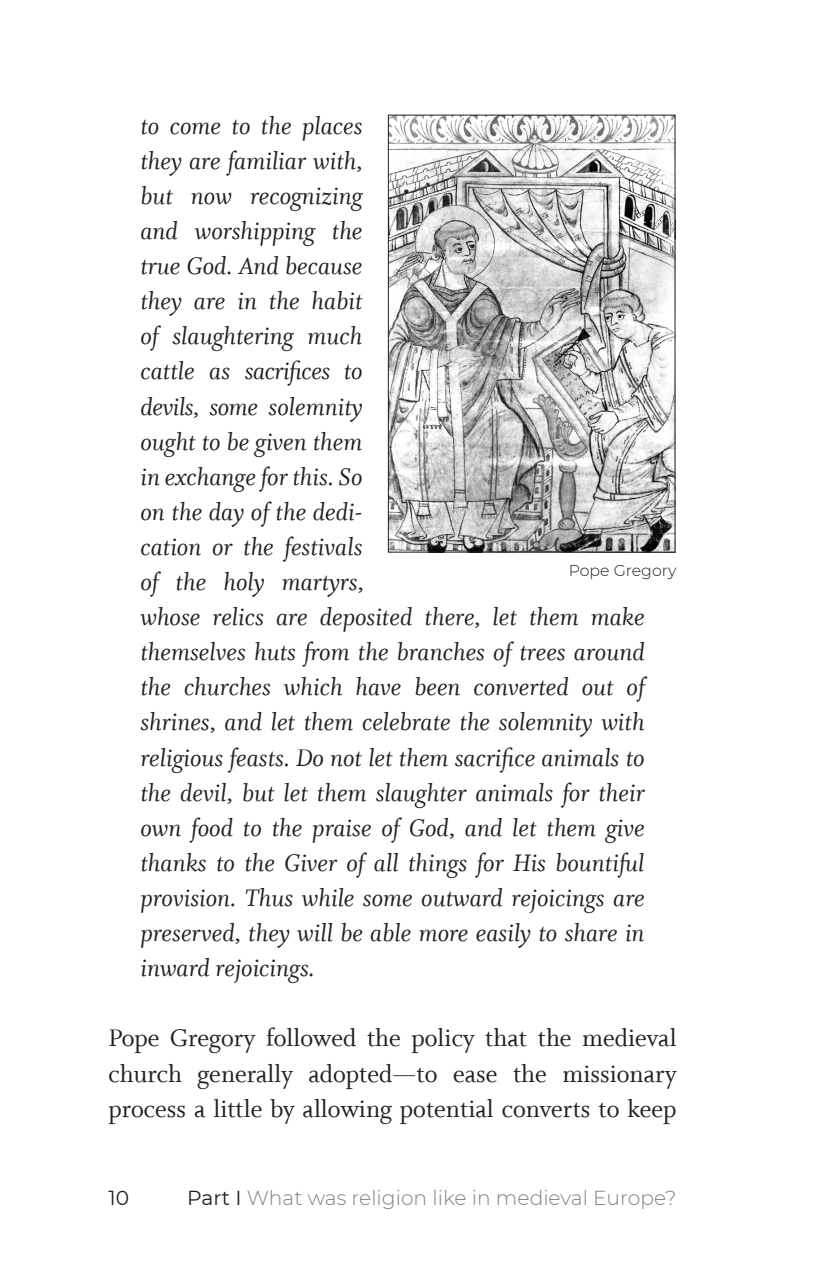
<style>
.page{position:relative;width:817px;height:1263px;background:#fff}
.page>*{position:absolute;margin:0;border:0;box-sizing:border-box;transform-origin:0 0}
.t1{font:27px/35.1px "Whitman Italic Os F";color:#231f20}
.t2{font:27px/35.1px "Whitman Roman Os F";color:#231f20;text-align:justify}
.t3{font:300 20.25px "Montserrat";color:#808285}
.t4{font:20.25px "Montserrat";color:#231f20}
.t5{font:300 15.75px "Montserrat";color:#231f20}
.s1{font-weight:400;color:#231f20}
</style>
<div class="page">
<img style="left:390px;top:117px;width:283px;height:433px">
<div style="left:388px;top:115px;width:287px;height:437px;border:1px solid #231f20"></div>
<p class="t1" style="left:140px;top:109px;width:505px">to come to the places<br>they are familiar with,<br>but now recognizing<br>and worshipping the<br>true God. And because<br>they are in the habit<br>of slaughtering much<br>cattle as sacrifices to<br>devils, some solemnity<br>ought to be given them<br>in exchange for this. So<br>on the day of the dedi-<br>cation or the festivals<br>of the holy martyrs,<br>whose relics are deposited there, let them make themselves huts from the branches of trees around the churches which have been converted out of shrines, and let them celebrate the solemnity with religious feasts. Do not let them sacrifice animals to the devil, but let them slaughter animals for their own food to the praise of God, and let them give thanks to the Giver of all things for His bountiful provision. Thus while some outward rejoicings are preserved, they will be able more easily to share in inward rejoicings.</p>
<p class="t5" style="left:568px;top:559px;width:109px">Pope Gregory</p>
<p class="t2" style="left:108px;top:1021px;width:569px">Pope Gregory followed the policy that the medieval church generally adopted—to ease the missionary process a little by allowing potential converts to keep</p>
<p class="t4" style="left:108px;top:1184px;width:22px">10</p>
<p class="t3" style="left:187px;top:1184px;width:490px"><span class="s1">Part I</span> What was religion like in medieval Europe?</p>
</div>
